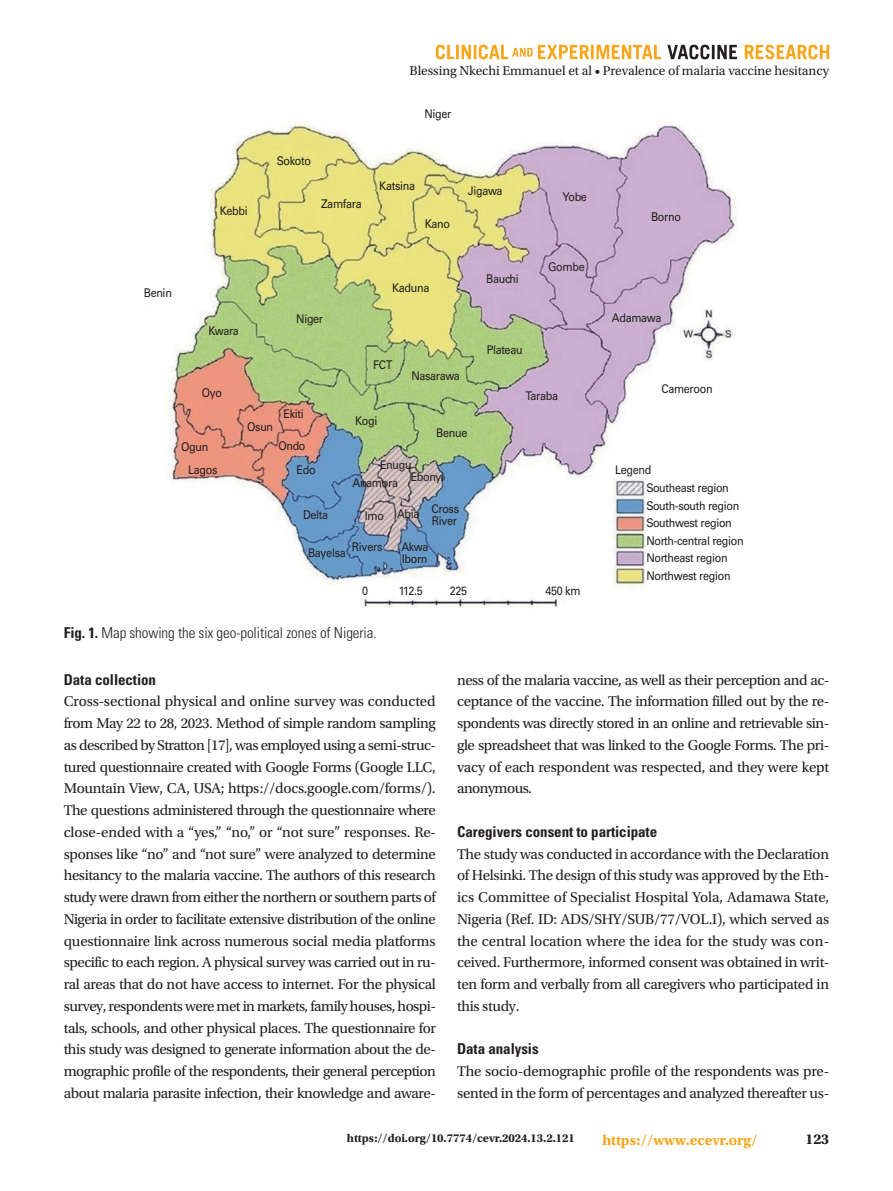
<style>
.page{position:relative;width:893px;height:1191px;background:#fff}
.page>*{position:absolute;margin:0;border:0;box-sizing:border-box;transform-origin:0 0}
.CVER_본문{font:15px/21.8px "Utopia Std";letter-spacing:-.02em;color:#231f20;text-align:justify}
.CVER_중제목{font:700 condensed 15px "Univers LT Std";letter-spacing:-.005em;color:#231f20}
.CVER_표그림캡션{font:300 condensed 15px "Univers LT Std";letter-spacing:-.005em;color:#231f20}
.t1{font:700 15px "Utopia Std";letter-spacing:-.005em;color:#f9a51b}
.t2{font:700 15px "Utopia Std";color:#231f20}
.CVER_하시라{font:13.5px "Utopia Std";letter-spacing:-.005em;color:#231f20}
.CVER_그림지문{font:12px "Univers LT Std";letter-spacing:-.03em;color:#231f20;scale:.9 1}
.t3{font:700 12px "Utopia Std";letter-spacing:-.005em;color:#231f20}
.s1{font-weight:700}
</style>
<div class="page">
<svg style="left:745px;top:45px;width:84px;height:14px"></svg>
<svg style="left:667px;top:45px;width:70px;height:14px"></svg>
<svg style="left:436px;top:45px;width:225px;height:14px"></svg>
<img style="left:166px;top:121px;width:571px;height:487px">
<p class="CVER_하시라" style="left:410px;top:63px;width:421px">Blessing Nkechi Emmanuel et al • Prevalence of malaria vaccine hesitancy</p>
<p class="CVER_그림지문" style="left:424px;top:107px;width:31px">Niger</p>
<p class="CVER_그림지문" style="left:220px;top:203px;width:32px">Kebbi</p>
<p class="CVER_그림지문" style="left:277px;top:154px;width:39px">Sokoto</p>
<p class="CVER_그림지문" style="left:321px;top:197px;width:47px">Zamfara</p>
<p class="CVER_그림지문" style="left:379px;top:178px;width:41px">Katsina</p>
<p class="CVER_그림지문" style="left:425px;top:217px;width:30px">Kano</p>
<p class="CVER_그림지문" style="left:468px;top:184px;width:40px">Jigawa</p>
<p class="CVER_그림지문" style="left:563px;top:190px;width:29px">Yobe</p>
<p class="CVER_그림지문" style="left:144px;top:286px;width:33px">Benin</p>
<p class="CVER_그림지문" style="left:208px;top:323px;width:35px">Kwara</p>
<p class="CVER_그림지문" style="left:202px;top:386px;width:24px">Oyo</p>
<p class="CVER_그림지문" style="left:181px;top:439px;width:32px">Ogun</p>
<p class="CVER_그림지문" style="left:188px;top:462px;width:34px">Lagos</p>
<p class="CVER_그림지문" style="left:296px;top:311px;width:31px">Niger</p>
<p class="CVER_그림지문" style="left:392px;top:281px;width:43px">Kaduna</p>
<p class="CVER_그림지문" style="left:373px;top:357px;width:23px">FCT</p>
<p class="CVER_그림지문" style="left:411px;top:369px;width:55px">Nasarawa</p>
<p class="CVER_그림지문" style="left:486px;top:271px;width:38px">Bauchi</p>
<p class="CVER_그림지문" style="left:487px;top:343px;width:41px">Plateau</p>
<p class="CVER_그림지문" style="left:548px;top:260px;width:42px">Gombe</p>
<p class="CVER_그림지문" style="left:525px;top:389px;width:38px">Taraba</p>
<p class="CVER_그림지문" style="left:284px;top:406px;width:24px">Ekiti</p>
<p class="CVER_그림지문" style="left:278px;top:438px;width:32px">Ondo</p>
<p class="CVER_그림지문" style="left:297px;top:462px;width:23px">Edo</p>
<p class="CVER_그림지문" style="left:303px;top:508px;width:29px">Delta</p>
<p class="CVER_그림지문" style="left:308px;top:545px;width:43px">Bayelsa</p>
<p class="CVER_그림지문" style="left:355px;top:414px;width:26px">Kogi</p>
<p class="CVER_그림지문" style="left:247px;top:420px;width:30px">Osun</p>
<p class="CVER_그림지문" style="left:436px;top:425px;width:36px">Benue</p>
<p class="CVER_그림지문" style="left:380px;top:457px;width:37px">Enugu</p>
<p class="CVER_그림지문" style="left:353px;top:476px;width:52px">Anamora</p>
<p class="CVER_그림지문" style="left:397px;top:507px;width:26px">Abia</p>
<p class="CVER_그림지문" style="left:411px;top:470px;width:39px">Ebonyi</p>
<p class="CVER_그림지문" style="left:432px;top:514px;width:30px">River</p>
<p class="CVER_그림지문" style="left:401px;top:540px;width:32px">Akwa</p>
<p class="CVER_그림지문" style="left:402px;top:551px;width:30px">Iborn</p>
<p class="CVER_그림지문" style="left:432px;top:501px;width:32px">Cross</p>
<p class="CVER_그림지문" style="left:365px;top:508px;width:23px">Imo</p>
<p class="CVER_그림지문" style="left:352px;top:539px;width:36px">Rivers</p>
<p class="CVER_그림지문" style="left:362px;top:583px;width:8px">0</p>
<p class="CVER_그림지문" style="left:399px;top:583px;width:28px">112.5</p>
<p class="CVER_그림지문" style="left:450px;top:583px;width:21px">225</p>
<p class="CVER_그림지문" style="left:546px;top:583px;width:40px">450 km</p>
<p class="CVER_표그림캡션" style="left:64px;top:624px;width:314px"><span class="s1">Fig. 1.</span> Map showing the six geo-political zones of Nigeria.</p>
<p class="CVER_그림지문" style="left:651px;top:209px;width:35px">Borno</p>
<p class="CVER_그림지문" style="left:612px;top:311px;width:56px">Adamawa</p>
<p class="CVER_그림지문" style="left:661px;top:381px;width:58px">Cameroon</p>
<p class="CVER_그림지문" style="left:615px;top:462px;width:42px">Legend</p>
<p class="CVER_그림지문" style="left:646px;top:480px;width:93px">Southeast region</p>
<p class="CVER_그림지문" style="left:646px;top:498px;width:105px">South-south region</p>
<p class="CVER_그림지문" style="left:646px;top:516px;width:97px">Southwest region</p>
<p class="CVER_그림지문" style="left:646px;top:533px;width:110px">North-central region</p>
<p class="CVER_그림지문" style="left:646px;top:550px;width:92px">Northeast region</p>
<p class="CVER_그림지문" style="left:646px;top:568px;width:95px">Northwest region</p>
<p class="CVER_중제목" style="left:64px;top:670px;width:94px">Data collection</p>
<p class="CVER_본문" style="left:64px;top:691px;width:374px">Cross-sectional physical and online survey was conducted from May 22 to 28, 2023. Method of simple random sampling as described by Stratton [17], was employed using a semi-struc&shy;tured questionnaire created with Google Forms (Google LLC, Mountain View, CA, USA; https://docs.google.com/forms/).<br>The questions administered through the questionnaire where close-ended with a “yes,” “no,” or “not sure” responses. Re&shy;sponses like “no” and “not sure” were analyzed to determine hesitancy to the malaria vaccine. The authors of this research study were drawn from either the northern or southern parts of Nigeria in order to facilitate extensive distribution of the online questionnaire link across numerous social media platforms specific to each region. A physical survey was carried out in ru&shy;ral areas that do not have access to internet. For the physical survey, respondents were met in markets, family houses, hospi&shy;tals, schools, and other physical places. The questionnaire for this study was designed to generate information about the de&shy;mographic profile of the respondents, their general perception about malaria parasite infection, their knowledge and aware-</p>
<p class="CVER_본문" style="left:457px;top:669px;width:374px">ness of the malaria vaccine, as well as their perception and ac&shy;ceptance of the vaccine. The information filled out by the re&shy;spondents was directly stored in an online and retrievable sin&shy;gle spreadsheet that was linked to the Google Forms. The pri&shy;vacy of each respondent was respected, and they were kept anonymous.</p>
<p class="CVER_중제목" style="left:457px;top:822px;width:202px">Caregivers consent to participate</p>
<p class="CVER_본문" style="left:457px;top:843px;width:374px">The study was conducted in accordance with the Declaration of Helsinki. The design of this study was approved by the Eth&shy;ics Committee of Specialist Hospital Yola, Adamawa State, Nigeria (Ref. ID: ADS/SHY/SUB/77/VOL.I), which served as the central location where the idea for the study was con&shy;ceived. Furthermore, informed consent was obtained in writ&shy;ten form and verbally from all caregivers who participated in this study.</p>
<p class="CVER_중제목" style="left:457px;top:1039px;width:83px">Data analysis</p>
<p class="CVER_본문" style="left:457px;top:1060px;width:374px">The socio-demographic profile of the respondents was pre&shy;sented in the form of percentages and analyzed thereafter us-</p>
<p class="t3" style="left:347px;top:1131px;width:229px">https://doi.org/10.7774/cevr.2024.13.2.121</p>
<p class="t1" style="left:602px;top:1131px;width:157px">https://www.ecevr.org/</p>
<p class="t2" style="left:805px;top:1130px;width:25px">123</p>
</div>
